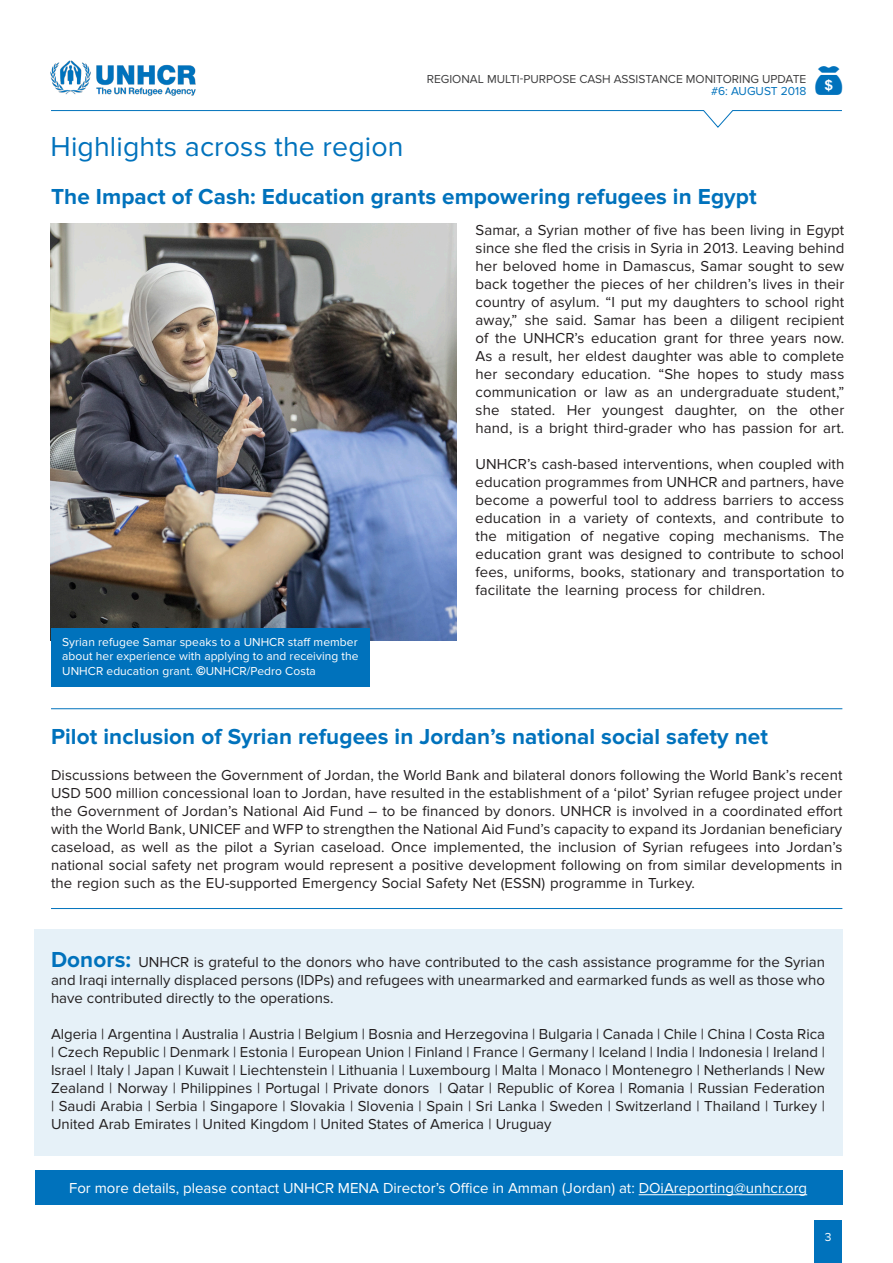
<style>
.page{position:relative;width:893px;height:1263px;background:#fff}
.page>*{position:absolute;margin:0;border:0;box-sizing:border-box;transform-origin:0 0}
.t1{font:30.75px "humanitarian webfont";color:#0072bc}
.subheads{font:28.5px "Proxima Nova";letter-spacing:.005em;color:#0072bc}
.subheads-2{font:700 22.5px "Proxima Nova";letter-spacing:.005em;color:#0072bc}
.subheads-3{font:15px/18px "Proxima Nova";letter-spacing:.005em;color:#231f20;text-align:justify}
.subheads-4{font:15px "Proxima Nova";color:#fff}
.subheads-5{font:12px/14.4px "Proxima Nova";letter-spacing:.005em;color:#fff;text-align:justify}
.t2{font:12px "Proxima Nova";color:#3e3e3f}
.t3{font:12px "Proxima Nova";color:#0072bc}
.s1{font-family:"Arial";font-weight:900}
.s2{font-weight:700;font-size:22.5px;color:#0072bc}
</style>
<div class="page">
<div style="left:814px;top:1220px;width:28px;height:43px;background:#0072bc"></div>
<svg style="left:215px;top:110px;width:627px;height:18px"></svg>
<img style="left:50px;top:60px;width:165px;height:52px">
<div style="left:34px;top:929px;width:808px;height:227px;background:#e6f1f8"></div>
<div style="left:35px;top:1170px;width:807px;height:34px;background:#0072bc"></div>
<hr style="left:639px;top:1194px;width:168px;height:1px;background:#fff">
<hr style="left:51px;top:708px;width:791px;height:1px;background:#0072bc">
<hr style="left:51px;top:908px;width:791px;height:1px;background:#0072bc">
<img style="left:51px;top:224px;width:405px;height:417px">
<div style="left:51px;top:628px;width:319px;height:58px;background:#0072bc"></div>
<p class="t2" style="left:427px;top:72px;width:381px">REGIONAL MULTI-PURPOSE CASH ASSISTANCE MONITORING UPDATE</p>
<p class="t3" style="left:711px;top:84px;width:97px">#6: AUGUST 2018</p>
<h1 class="t1" style="left:813px;top:64px;width:32px">:</h1>
<p class="subheads" style="left:51px;top:130px;width:354px">Highlights across the region</p>
<p class="subheads-2" style="left:51px;top:183px;width:707px">The Impact of Cash: Education grants empowering refugees in Egypt</p>
<p class="subheads-5" style="left:62px;top:635px;width:298px">Syrian refugee Samar speaks to a UNHCR staff member about her experience with applying to and receiving the UNHCR education grant. <span class="s1">©</span>UNHCR/Pedro Costa</p>
<p class="subheads-3" style="left:476px;top:221px;width:370px">Samar, a Syrian mother of five has been living in Egypt since she fled the crisis in Syria in 2013. Leaving behind her beloved home in Damascus, Samar sought to sew back together the pieces of her children’s lives in their country of asylum. “I put my daughters to school right away,” she said. Samar has been a diligent recipient of the UNHCR’s education grant for three years now.<br>As a result, her eldest daughter was able to complete her secondary education. “She hopes to study mass communication or law as an undergraduate student,” she stated. Her youngest daughter, on the other hand, is a bright third-grader who has passion for art.</p>
<p class="subheads-3" style="left:476px;top:455px;width:370px">UNHCR’s cash-based interventions, when coupled with education programmes from UNHCR and partners, have become a powerful tool to address barriers to access education in a variety of contexts, and contribute to the mitigation of negative coping mechanisms. The education grant was designed to contribute to school fees, uniforms, books, stationary and transportation to facilitate the learning process for children.</p>
<p class="subheads-2" style="left:51px;top:723px;width:718px">Pilot inclusion of Syrian refugees in Jordan’s national social safety net</p>
<p class="subheads-3" style="left:51px;top:766px;width:793px">Discussions between the Government of Jordan, the World Bank and bilateral donors following the World Bank’s recent USD 500 million concessional loan to Jordan, have resulted in the establishment of a ‘pilot’ Syrian refugee project under the Government of Jordan’s National Aid Fund – to be financed by donors. UNHCR is involved in a coordinated effort with the World Bank, UNICEF and WFP to strengthen the National Aid Fund’s capacity to expand its Jordanian beneficiary caseload, as well as the pilot a Syrian caseload. Once implemented, the inclusion of Syrian refugees into Jordan’s national social safety net program would represent a positive development following on from similar developments in the region such as the EU-supported Emergency Social Safety Net (ESSN) programme in Turkey.</p>
<p class="subheads-3" style="left:51px;top:954px;width:775px"><span class="s2">Donors:</span> UNHCR is grateful to the donors who have contributed to the cash assistance programme for the Syrian and Iraqi internally displaced persons (IDPs) and refugees with unearmarked and earmarked funds as well as those who have contributed directly to the operations.</p>
<p class="subheads-3" style="left:51px;top:1026px;width:775px">Algeria | Argentina | Australia | Austria | Belgium | Bosnia and Herzegovina | Bulgaria | Canada | Chile | China | Costa Rica | Czech Republic | Denmark | Estonia | European Union | Finland | France | Germany | Iceland | India | Indonesia | Ireland | Israel | Italy | Japan | Kuwait | Liechtenstein | Lithuania | Luxembourg | Malta | Monaco | Montenegro | Netherlands | New Zealand | Norway | Philippines | Portugal | Private donors | Qatar | Republic of Korea | Romania | Russian Federation | Saudi Arabia | Serbia | Singapore | Slovakia | Slovenia | Spain | Sri Lanka | Sweden | Switzerland | Thailand | Turkey | United Arab Emirates | United Kingdom | United States of America | Uruguay</p>
<p class="subheads-4" style="left:69px;top:1179px;width:740px">For more details, please contact UNHCR MENA Director’s Office in Amman (Jordan) at: DOiAreporting@unhcr.org</p>
<p class="subheads-5" style="left:825px;top:1229px;width:8px">3</p>
</div>
